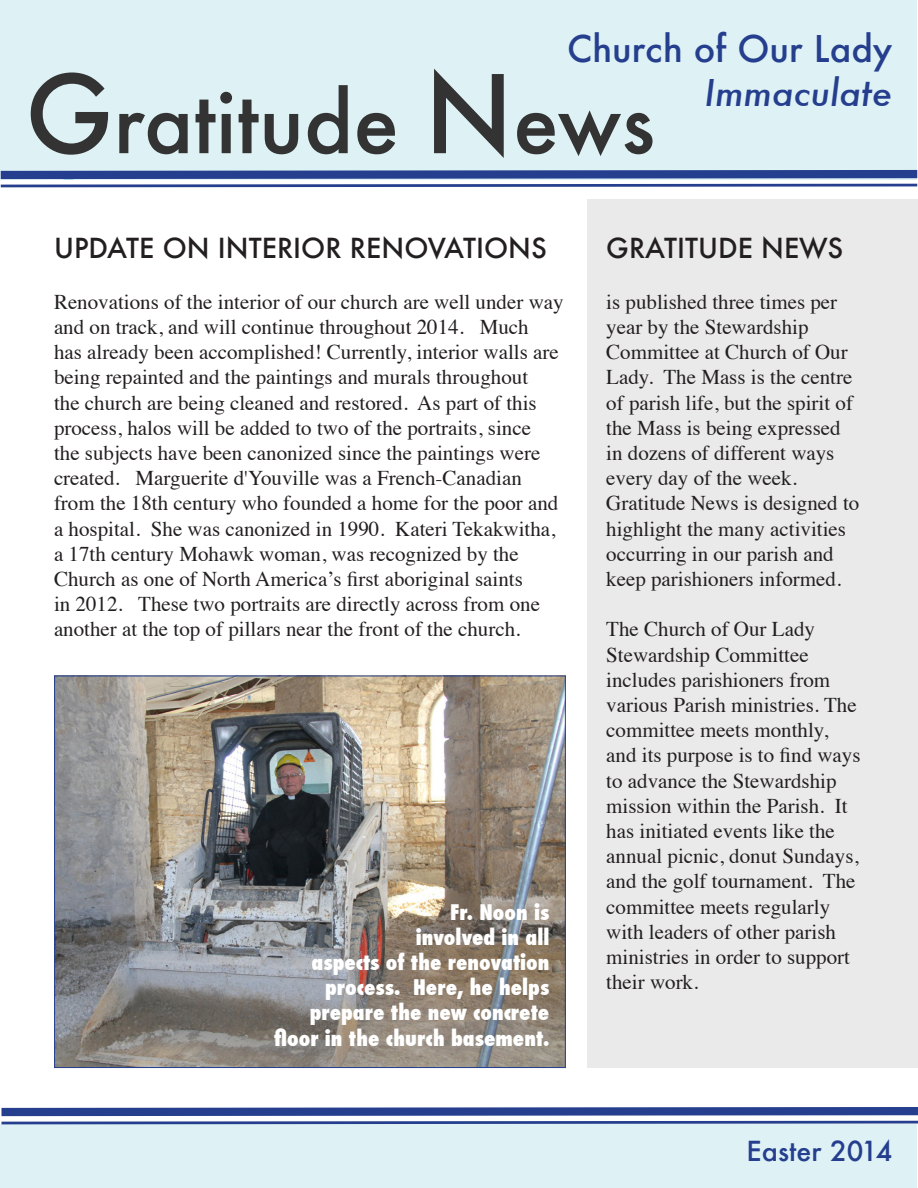
<style>
.page{position:relative;width:918px;height:1188px;background:#fff}
.page>*{position:absolute;margin:0;border:0;box-sizing:border-box;transform-origin:0 0}
.t1{font:500 82.5px "Futura";color:#333}
.t2{font:500 36px "Futura";color:#253f8e}
.t3{font:italic 500 36px "Futura";color:#253f8e}
.t4{font:500 27px "Futura";color:#231f20}
.t5{font:500 27px "Futura";color:#253f8e}
.t6{font:21px/25.2px "Times";color:#231f20}
.t7{font:800 condensed 21px/25.2px "Futura";color:#fff;text-align:right}
.s1{font-size:105px}
</style>
<div class="page">
<div style="left:1px;top:1px;width:916px;height:179px;background:#def2f5"></div>
<img style="left:56px;top:678px;width:508px;height:388px">
<div style="left:588px;top:199px;width:330px;height:869px;background:#eaeaeb"></div>
<svg style="left:0;top:166px;width:918px;height:22px"></svg>
<div style="left:0;top:1124px;width:916px;height:64px;background:#def2f5"></div>
<svg style="left:1px;top:1107px;width:917px;height:19px"></svg>
<h2 class="t2" style="left:567px;top:24px;width:327px">Church of Our Lady</h2>
<h2 class="t3" style="left:704px;top:68px;width:189px">Immaculate</h2>
<h1 class="t1" style="left:25px;top:66px;width:631px"><span class="s1">G</span>ratitude <span class="s1">N</span>ews</h1>
<p class="t4" style="left:54px;top:230px;width:494px">UPDATE ON INTERIOR RENOVATIONS</p>
<p class="t6" style="left:54px;top:287px;width:511px">Renovations of the interior of our church are well under way and on track, and will continue throughout 2014. Much<br>has already been accomplished! Currently, interior walls are being repainted and the paintings and murals throughout<br>the church are being cleaned and restored. As part of this process, halos will be added to two of the portraits, since<br>the subjects have been canonized since the paintings were created. Marguerite d'Youville was a French-Canadian from the 18th century who founded a home for the poor and a hospital. She was canonized in 1990. Kateri Tekakwitha, a 17th century Mohawk woman, was recognized by the Church as one of North America’s first aboriginal saints<br>in 2012. These two portraits are directly across from one another at the top of pillars near the front of the church.</p>
<p class="t7" style="left:274px;top:899px;width:277px">Fr. Noon is<br>involved in all<br>aspects of the renovation process. Here, he helps prepare the new concrete floor in the church basement.</p>
<p class="t4" style="left:606px;top:230px;width:238px">GRATITUDE NEWS</p>
<p class="t6" style="left:606px;top:287px;width:255px">is published three times per year by the Stewardship<br>Committee at Church of Our<br>Lady. The Mass is the centre of parish life, but the spirit of the Mass is being expressed in dozens of different ways every day of the week.<br>Gratitude News is designed to highlight the many activities occurring in our parish and keep parishioners informed.</p>
<p class="t6" style="left:606px;top:615px;width:256px">The Church of Our Lady<br>Stewardship Committee includes parishioners from various Parish ministries. The committee meets monthly, and its purpose is to find ways to advance the Stewardship mission within the Parish. It has initiated events like the annual picnic, donut Sundays, and the golf tournament. The committee meets regularly with leaders of other parish ministries in order to support their work.</p>
<p class="t5" style="left:747px;top:1132px;width:147px">Easter 2014</p>
</div>
